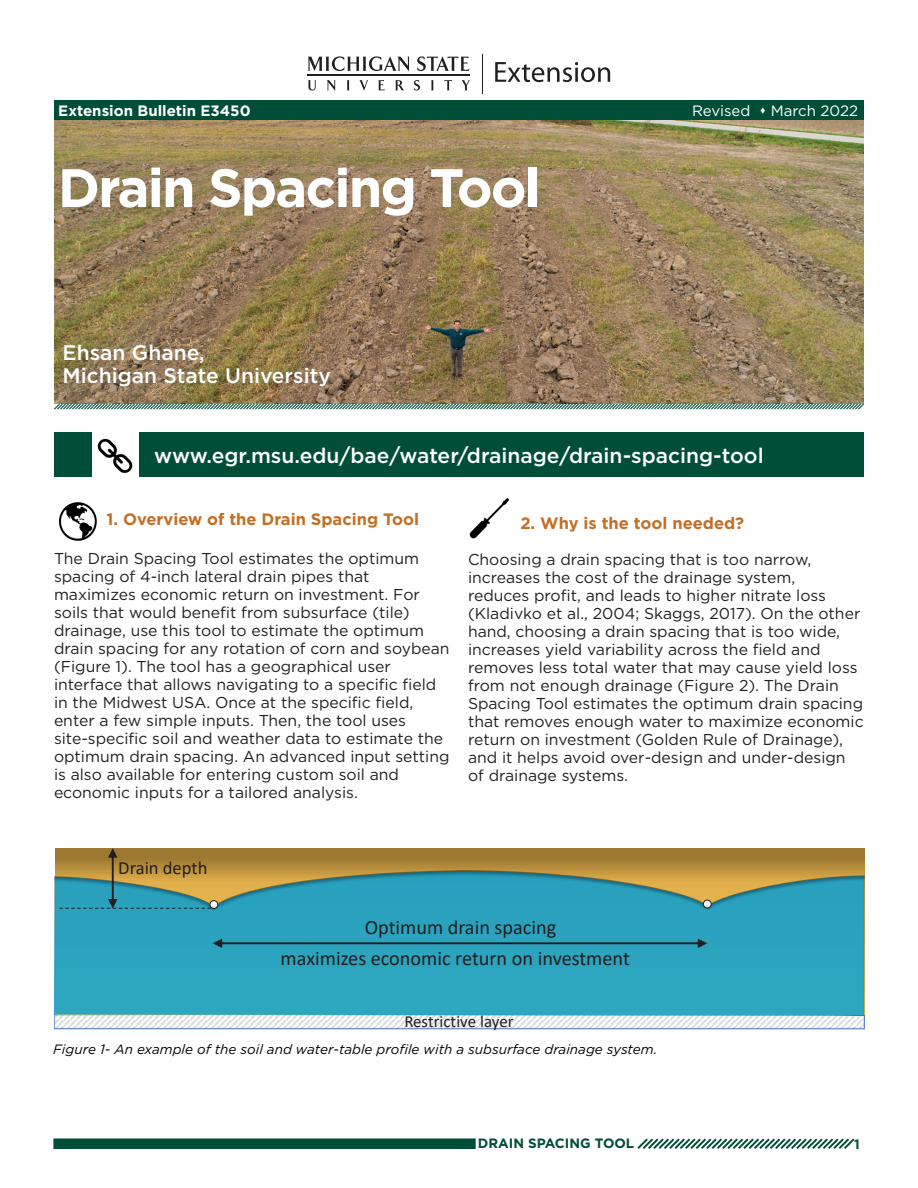
<style>
.page{position:relative;width:918px;height:1188px;background:#fff}
.page>*{position:absolute;margin:0;border:0;box-sizing:border-box;transform-origin:0 0}
.t1{font:700 54px "Gotham";letter-spacing:-.035em;color:#fff}
.Text_-_AgDrain{font:500 21px/23.2px "Gotham";color:#fff}
.t2{font:20.25px/31.2px "Calibri";color:#231f20;text-align:center}
.t3{font:18.6px "Calibri";color:#231f20}
.t4{font:16.95px "Calibri";color:#231f20}
.Heading_1{font:700 16.5px "Gotham";color:#c26f26}
.Figure_captions{font:15.75px/18px "Gotham";color:#231f20}
.AgDrain_subhead{font:700 15px "Gotham";color:#fff}
.AgDrain_subhead-2{font:15px "Gotham";color:#fff}
.t5{font:italic 13.5px "Gotham";color:#000}
.t6{font:700 13.5px "Gotham";color:#004e38}
</style>
<div class="page">
<svg style="left:637px;top:1138px;width:218px;height:11px"></svg>
<div style="left:53px;top:1138px;width:423px;height:11px;background:#004e38"></div>
<div style="left:54px;top:100px;width:810px;height:20px;background:#004e38"></div>
<img style="left:54px;top:121px;width:810px;height:281px">
<svg style="left:54px;top:402px;width:810px;height:8px"></svg>
<div style="left:54px;top:432px;width:810px;height:45px;background:#004e38"></div>
<svg style="left:308px;top:80px;width:8px;height:11px"></svg>
<svg style="left:327px;top:80px;width:9px;height:11px"></svg>
<svg style="left:347px;top:80px;width:2px;height:10px"></svg>
<svg style="left:359px;top:80px;width:9px;height:11px"></svg>
<svg style="left:378px;top:80px;width:7px;height:10px"></svg>
<svg style="left:395px;top:80px;width:9px;height:10px"></svg>
<svg style="left:414px;top:80px;width:6px;height:11px"></svg>
<svg style="left:431px;top:80px;width:3px;height:10px"></svg>
<svg style="left:444px;top:80px;width:8px;height:10px"></svg>
<svg style="left:461px;top:80px;width:9px;height:10px"></svg>
<svg style="left:308px;top:56px;width:102px;height:15px"></svg>
<svg style="left:417px;top:56px;width:52px;height:15px"></svg>
<hr style="left:308px;top:74px;width:162px;height:2px;background:#231f20">
<svg style="left:495px;top:62px;width:115px;height:20px"></svg>
<hr style="left:482px;top:54px;width:1px;height:39px;background:#231f20">
<div style="left:92px;top:432px;width:47px;height:45px;background:#fff"></div>
<img style="left:97px;top:438px;width:36px;height:36px">
<img style="left:59px;top:502px;width:38px;height:39px">
<img style="left:469px;top:498px;width:41px;height:41px">
<svg style="left:54px;top:1015px;width:810px;height:15px"></svg>
<svg style="left:55px;top:848px;width:809px;height:23px;background:#a58034"></svg>
<img style="left:54px;top:871px;width:810px;height:144px">
<svg style="left:703px;top:900px;width:8px;height:8px"></svg>
<div style="left:703px;top:900px;width:9px;height:8px;border:1px solid #231f20;border-radius:50%"></div>
<svg style="left:59px;top:848px;width:159px;height:61px;background:#828f65"></svg>
<div style="left:210px;top:900px;width:8px;height:9px;border:1px solid #231f20;border-radius:50%"></div>
<svg style="left:213px;top:939px;width:494px;height:9px;background:#29859a"></svg>
<p class="AgDrain_subhead" style="left:58px;top:101px;width:194px">Extension Bulletin E3450</p>
<p class="AgDrain_subhead-2" style="left:692px;top:101px;width:167px">Revised ▲ March 2022</p>
<p class="t1" style="left:58px;top:152px;width:485px">Drain Spacing Tool</p>
<p class="Text_-_AgDrain" style="left:63px;top:341px;width:270px">Ehsan Ghane,<br>Michigan State University</p>
<p class="Text_-_AgDrain" style="left:154px;top:444px;width:611px">www.egr.msu.edu/bae/water/drainage/drain-spacing-tool</p>
<p class="Heading_1" style="left:106px;top:508px;width:314px">1. Overview of the Drain Spacing Tool</p>
<p class="Figure_captions" style="left:54px;top:549px;width:397px">The Drain Spacing Tool estimates the optimum spacing of 4-inch lateral drain pipes that maximizes economic return on investment. For soils that would benefit from subsurface (tile) drainage, use this tool to estimate the optimum drain spacing for any rotation of corn and soybean (Figure 1). The tool has a geographical user interface that allows navigating to a specific field in the Midwest USA. Once at the specific field, enter a few simple inputs. Then, the tool uses site-specific soil and weather data to estimate the optimum drain spacing. An advanced input setting is also available for entering custom soil and economic inputs for a tailored analysis.</p>
<p class="Heading_1" style="left:520px;top:512px;width:225px">2. Why is the tool needed?</p>
<p class="Figure_captions" style="left:468px;top:550px;width:397px">Choosing a drain spacing that is too narrow, increases the cost of the drainage system,<br>reduces profit, and leads to higher nitrate loss (Kladivko et al., 2004; Skaggs, 2017). On the other hand, choosing a drain spacing that is too wide, increases yield variability across the field and removes less total water that may cause yield loss from not enough drainage (Figure 2). The Drain Spacing Tool estimates the optimum drain spacing that removes enough water to maximize economic return on investment (Golden Rule of Drainage), and it helps avoid over-design and under-design of drainage systems.</p>
<p class="t3" style="left:118px;top:855px;width:91px">Drain depth</p>
<p class="t2" style="left:281px;top:911px;width:351px">Optimum drain spacing<br>maximizes economic return on investment</p>
<p class="t4" style="left:404px;top:1010px;width:111px">Restrictive layer</p>
<p class="t5" style="left:53px;top:1041px;width:606px">Figure 1- An example of the soil and water-table profile with a subsurface drainage system.</p>
<p class="t6" style="left:478px;top:1134px;width:158px">DRAIN SPACING TOOL</p>
<p class="t6" style="left:854px;top:1136px;width:7px">1</p>
</div>
